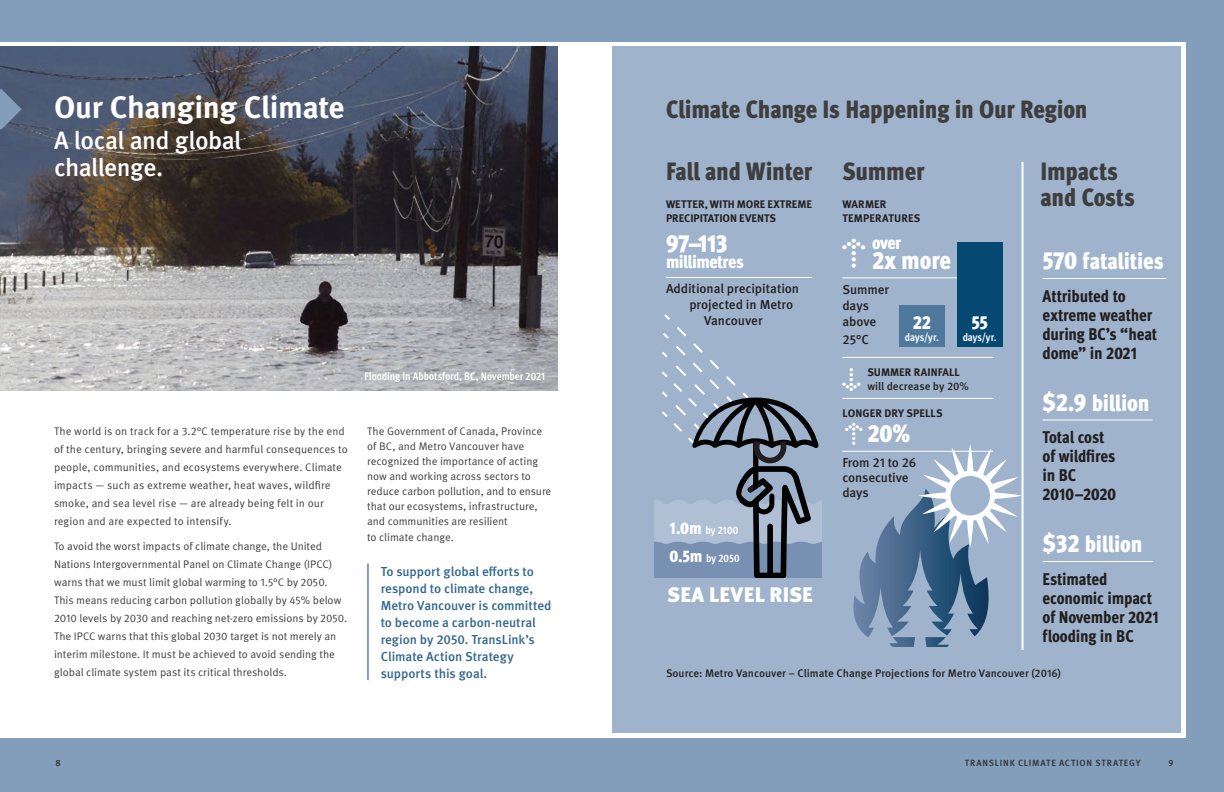
<style>
.page{position:relative;width:1224px;height:792px;background:#839ebb}
.page>*{position:absolute;margin:0;border:0;box-sizing:border-box;transform-origin:0 0}
.TL31_H3{font:700 31px "Meta Pro";letter-spacing:-.015em;color:#fff}
.Paragraph_1-GREP_Sty{font:900 condensed 25px/26px "Meta OT";letter-spacing:-.01em;color:#3e3e3f}
.TL25_H4{font:500 25px/27px "Meta Pro";letter-spacing:-.02em;color:#fff}
.Paragraph_1-GREP_Sty-2{font:900 condensed 25px "Meta OT";letter-spacing:-.01em;color:#fff}
.Paragraph_1-GREP_Sty-3{font:900 condensed 23px "Meta OT";letter-spacing:-.01em;color:#fff}
.Paragraph_1-GREP_Sty-4{font:900 21px "Meta Pro";letter-spacing:.005em;color:#fff}
.Paragraph_1-GREP_Sty-5{font:700 condensed 19.9px "Meta OT";color:#fff}
.t1{font:900 condensed 19px "Meta OT";color:#fff}
.Paragraph_1-GREP_Sty-6{font:900 condensed 18px "Meta OT";letter-spacing:-.03em;color:#fff}
.Paragraph_1-GREP_Sty-7{font:800 condensed 17px/19px "Meta OT";letter-spacing:-.01em;color:#231f20}
.Paragraph_1-GREP_Sty-8{font:500 13px/17px "Meta Pro";letter-spacing:-.005em;color:#31658d}
.Paragraph_1-GREP_Sty-9{font:500 13px/16px "Meta Pro";letter-spacing:-.01em;color:#231f20}
.Paragraph_1-GREP_Sty-10{font:11px/18px "Meta OT Norm";color:#3e3e3f}
.Paragraph_1-GREP_Sty-11{font:700 11px/14px "Meta Pro";letter-spacing:.005em;color:#231f20}
.Paragraph_1-GREP_Sty-12{font:500 11px "Meta Pro";color:#231f20}
.Paragraph_1-GREP_Sty-13{font:700 condensed 11px "Meta OT";letter-spacing:-.005em;color:#fff}
.t2{font:500 9px "Meta Pro";letter-spacing:.085em;color:#312f30}
.s1{font-weight:700;font-size:25.1px}
.s2{font-size:25px}
.s3{font-weight:700;font-size:19px}
.s4{font-weight:900;font-size:17px}
</style>
<div class="page">
<div style="left:0;top:42px;width:1186px;height:695px;background:#fff"></div>
<img style="left:0;top:46px;width:558px;height:344px">
<div style="left:612px;top:46px;width:568px;height:687px;background:#9fb4cc"></div>
<svg style="left:853px;top:444px;width:169px;height:202px"></svg>
<svg style="left:654px;top:314px;width:168px;height:264px"></svg>
<hr style="left:367px;top:563px;width:2px;height:117px;background:#839ebb">
<hr style="left:666px;top:277px;width:146px;height:1px;background:#fff">
<hr style="left:842px;top:278px;width:151px;height:1px;background:#fff">
<hr style="left:842px;top:357px;width:151px;height:1px;background:#fff">
<hr style="left:842px;top:398px;width:151px;height:1px;background:#fff">
<hr style="left:842px;top:451px;width:151px;height:1px;background:#fff">
<hr style="left:1043px;top:278px;width:123px;height:1px;background:#fff">
<hr style="left:1043px;top:420px;width:110px;height:1px;background:#fff">
<hr style="left:1043px;top:561px;width:110px;height:1px;background:#fff">
<div style="left:899px;top:305px;width:45px;height:41px;background:#4e779c"></div>
<div style="left:957px;top:242px;width:45px;height:104px;background:#054871"></div>
<hr style="left:1022px;top:162px;width:2px;height:488px;background:#fff">
<svg style="left:0;top:89px;width:22px;height:41px"></svg>
<h3 class="TL31_H3" style="left:54px;top:88px;width:292px">Our Changing Climate</h3>
<h4 class="TL25_H4" style="left:54px;top:128px;width:189px">A local and global challenge.</h4>
<p class="Paragraph_1-GREP_Sty-10" style="left:54px;top:422px;width:295px">The world is on track for a 3.2°C temperature rise by the end of the century, bringing severe and harmful consequences to people, communities, and ecosystems everywhere. Climate impacts — such as extreme weather, heat waves, wildfire smoke, and sea level rise — are already being felt in our region and are expected to intensify.</p>
<p class="Paragraph_1-GREP_Sty-10" style="left:54px;top:537px;width:295px">To avoid the worst impacts of climate change, the United Nations Intergovernmental Panel on Climate Change (IPCC) warns that we must limit global warming to 1.5°C by 2050.<br>This means reducing carbon pollution globally by 45% below 2010 levels by 2030 and reaching net-zero emissions by 2050.<br>The IPCC warns that this global 2030 target is not merely an interim milestone. It must be achieved to avoid sending the global climate system past its critical thresholds.</p>
<p class="Paragraph_1-GREP_Sty-13" style="left:365px;top:369px;width:183px">Flooding in Abbotsford, BC, November 2021</p>
<p class="Paragraph_1-GREP_Sty-10" style="left:367px;top:423px;width:186px;line-height:15px">The Government of Canada, Province of BC, and Metro Vancouver have recognized the importance of acting now and working across sectors to reduce carbon pollution, and to ensure that our ecosystems, infrastructure, and communities are resilient</p>
<p class="Paragraph_1-GREP_Sty-10" style="left:367px;top:528px;width:88px">to climate change.</p>
<p class="Paragraph_1-GREP_Sty-8" style="left:381px;top:563px;width:172px">To support global efforts to respond to climate change,<br>Metro Vancouver is committed to become a carbon-neutral region by 2050. TransLink’s<br>Climate Action Strategy supports this goal.</p>
<p class="Paragraph_1-GREP_Sty" style="left:666px;top:97px;width:423px">Climate Change Is Happening in Our Region</p>
<p class="Paragraph_1-GREP_Sty" style="left:666px;top:159px;width:148px">Fall and Winter</p>
<p class="Paragraph_1-GREP_Sty-11" style="left:666px;top:197px;width:148px">WETTER, WITH MORE EXTREME<br>PRECIPITATION EVENTS</p>
<p class="Paragraph_1-GREP_Sty-2" style="left:666px;top:227px;width:63px">97–113</p>
<p class="Paragraph_1-GREP_Sty-6" style="left:666px;top:250px;width:79px">millimetres</p>
<p class="Paragraph_1-GREP_Sty-9" style="left:666px;top:281px;width:135px">Additional precipitation</p>
<p class="Paragraph_1-GREP_Sty-9" style="left:689px;top:297px;width:105px">projected in Metro</p>
<p class="Paragraph_1-GREP_Sty-9" style="left:704px;top:313px;width:60px">Vancouver</p>
<p class="Paragraph_1-GREP_Sty" style="left:842px;top:159px;width:84px">Summer</p>
<p class="Paragraph_1-GREP_Sty-11" style="left:842px;top:197px;width:79px">WARMER<br>TEMPERATURES</p>
<p class="Paragraph_1-GREP_Sty-6" style="left:839px;top:231px;width:64px"><span class="s1">↑</span> over</p>
<p class="Paragraph_1-GREP_Sty" style="left:1040px;top:159px;width:96px">Impacts and Costs</p>
<p class="Paragraph_1-GREP_Sty-2" style="left:872px;top:244px;width:80px">2x more</p>
<p class="Paragraph_1-GREP_Sty-9" style="left:842px;top:282px;width:48px">Summer days above</p>
<p class="Paragraph_1-GREP_Sty-9" style="left:842px;top:332px;width:28px">25°C</p>
<p class="Paragraph_1-GREP_Sty-5" style="left:839px;top:365px;width:25px">↓</p>
<p class="Paragraph_1-GREP_Sty-11" style="left:867px;top:365px;width:94px">SUMMER RAINFALL</p>
<p class="Paragraph_1-GREP_Sty-3" style="left:1043px;top:246px;width:123px"><span class="s2">570</span> fatalities</p>
<p class="Paragraph_1-GREP_Sty-7" style="left:1043px;top:287px;width:116px">Attributed to extreme weather during BC’s “heat dome” in 2021</p>
<p class="Paragraph_1-GREP_Sty-3" style="left:1043px;top:388px;width:108px"><span class="s2">$2.9</span> billion</p>
<p class="Paragraph_1-GREP_Sty-7" style="left:1043px;top:428px;width:75px">Total cost of wildfires in BC<br>2010–2020</p>
<p class="Paragraph_1-GREP_Sty-3" style="left:1043px;top:529px;width:102px"><span class="s2">$32</span> billion</p>
<p class="Paragraph_1-GREP_Sty-7" style="left:1043px;top:570px;width:118px">Estimated economic impact of November 2021 flooding in BC</p>
<h3 class="t1" style="left:913px;top:310px;width:20px">22</h3>
<p class="Paragraph_1-GREP_Sty-13" style="left:905px;top:330px;width:35px">days/yr.</p>
<h3 class="t1" style="left:971px;top:310px;width:18px">55</h3>
<p class="Paragraph_1-GREP_Sty-13" style="left:963px;top:330px;width:35px">days/yr.</p>
<p class="Paragraph_1-GREP_Sty-12" style="left:867px;top:379px;width:103px">will decrease by 20%</p>
<p class="Paragraph_1-GREP_Sty-11" style="left:842px;top:406px;width:102px">LONGER DRY SPELLS</p>
<p class="Paragraph_1-GREP_Sty-2" style="left:842px;top:417px;width:69px"><span class="s3">↑</span>20%</p>
<p class="Paragraph_1-GREP_Sty-9" style="left:842px;top:455px;width:75px;line-height:15px">From 21 to 26 consecutive days</p>
<p class="Paragraph_1-GREP_Sty-13" style="left:670px;top:523px;width:70px"><span class="s4">1.0m</span> by 2100</p>
<p class="Paragraph_1-GREP_Sty-13" style="left:670px;top:551px;width:72px"><span class="s4">0.5m</span> by 2050</p>
<p class="Paragraph_1-GREP_Sty-4" style="left:667px;top:581px;width:147px">SEA LEVEL RISE</p>
<p class="Paragraph_1-GREP_Sty-12" style="left:666px;top:666px;width:397px">Source: Metro Vancouver – Climate Change Projections for Metro Vancouver (2016)</p>
<p class="t2" style="left:55px;top:758px;width:7px">8</p>
<p class="t2" style="left:965px;top:758px;width:177px">TRANSLINK CLIMATE ACTION STRATEGY</p>
<p class="t2" style="left:1168px;top:758px;width:7px">9</p>
</div>
